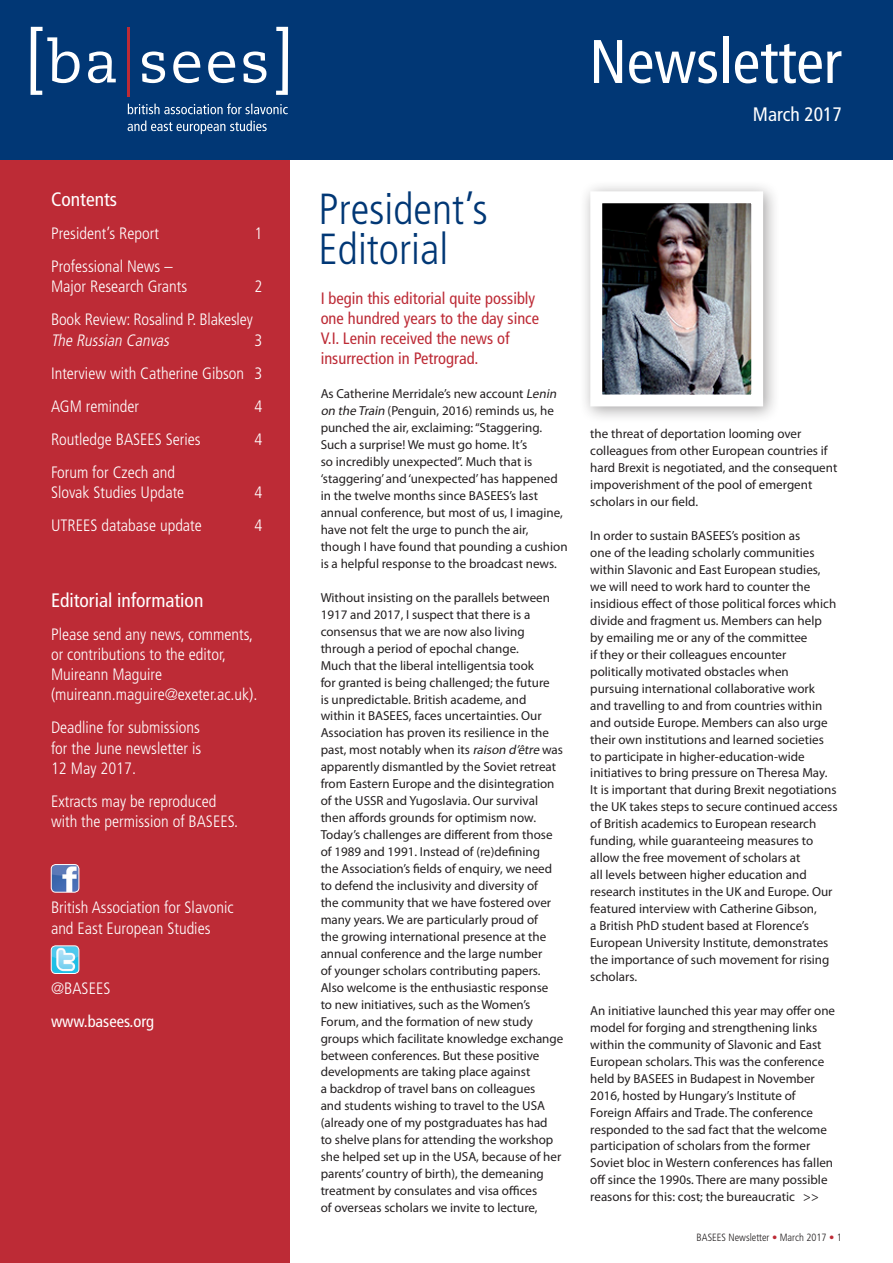
<style>
.page{position:relative;width:893px;height:1263px;background:#fff}
.page>*{position:absolute;margin:0;border:0;box-sizing:border-box;transform-origin:0 0}
.t1{font:condensed 61.5px "Frutiger";color:#fff}
.t2{font:300 condensed 43.5px/40.5px "Frutiger";color:#013775}
.t3{font:condensed 19.5px "Frutiger";color:#fff}
.t4{font:300 condensed 16.5px/20.2px "Frutiger";color:#fff}
.t5{font:condensed 16.5px/20.2px "Frutiger";color:#bd2b36}
.t6{font:italic 300 condensed 16.5px "Frutiger";color:#fff}
.t7{font:condensed 16.5px "Frutiger";color:#fff}
.t8{font:13.05px/17px "Myriad Pro";color:#231f20}
.t9{font:300 condensed 10.5px "Frutiger";color:#231f20}
.s1{font-style:italic}
.s2{color:#bd2b36}
</style>
<div class="page">
<div style="left:0;top:0;width:289px;height:1263px;background:#bd2b36"></div>
<div style="left:579px;top:180px;width:201px;height:244px;background:#231f20;opacity:.4"></div>
<img style="left:603px;top:204px;width:147px;height:189px">
<div style="left:590px;top:191px;width:173px;height:215px;border:12px solid #fff"></div>
<div style="left:0;top:0;width:893px;height:159px;background:#013775"></div>
<hr style="left:127px;top:27px;width:3px;height:69px;background:#bd2b36">
<svg style="left:31px;top:27px;width:235px;height:68px"></svg>
<svg style="left:276px;top:27px;width:12px;height:68px"></svg>
<svg style="left:128px;top:120px;width:139px;height:14px"></svg>
<svg style="left:128px;top:103px;width:160px;height:11px"></svg>
<img style="left:51px;top:865px;width:28px;height:27px">
<div style="left:51px;top:864px;width:28px;height:28px;border:1px solid #fff;border-radius:4px"></div>
<img style="left:51px;top:946px;width:28px;height:27px">
<div style="left:51px;top:945px;width:28px;height:29px;border:1px solid #fff;border-radius:4px"></div>
<h3 class="t3" style="left:51px;top:188px;width:68px">Contents</h3>
<p class="t4" style="left:51px;top:223px;width:109px">President’s Report</p>
<p class="t4" style="left:255px;top:223px;width:9px">1</p>
<p class="t4" style="left:51px;top:256px;width:138px">Professional News –<br>Major Research Grants</p>
<p class="t4" style="left:255px;top:277px;width:9px">2</p>
<p class="t4" style="left:51px;top:310px;width:203px">Book Review: Rosalind P. Blakesley</p>
<p class="t6" style="left:51px;top:330px;width:123px">The Russian Canvas</p>
<p class="t4" style="left:51px;top:324px;width:213px;line-height:33px;text-align:justify;text-indent:204px">3<br>Interview with Catherine Gibson 3<br>AGM reminder</p>
<p class="t4" style="left:255px;top:396px;width:9px">4</p>
<p class="t4" style="left:51px;top:429px;width:151px">Routledge BASEES Series</p>
<p class="t4" style="left:255px;top:429px;width:9px">4</p>
<p class="t4" style="left:51px;top:462px;width:135px">Forum for Czech and<br>Slovak Studies Update</p>
<p class="t4" style="left:255px;top:482px;width:9px">4</p>
<p class="t4" style="left:51px;top:515px;width:152px">UTREES database update</p>
<p class="t4" style="left:255px;top:515px;width:9px">4</p>
<h3 class="t3" style="left:51px;top:588px;width:154px">Editorial information</h3>
<p class="t4" style="left:51px;top:624px;width:208px">Please send any news, comments, or contributions to the editor,<br>Muireann Maguire (muireann.maguire@exeter.ac.uk).</p>
<p class="t4" style="left:51px;top:718px;width:152px;text-align:justify">Deadline for submissions for the June newsletter is 12 May 2017.</p>
<p class="t4" style="left:51px;top:791px;width:189px">Extracts may be reproduced with the permission of BASEES.</p>
<p class="t4" style="left:51px;top:898px;width:184px">British Association for Slavonic and East European Studies</p>
<p class="t4" style="left:51px;top:979px;width:61px">@BASEES</p>
<p class="t7" style="left:51px;top:1012px;width:105px">www.basees.org</p>
<h1 class="t1" style="left:589px;top:26px;width:254px">Newsletter</h1>
<h3 class="t3" style="left:753px;top:103px;width:91px">March 2017</h3>
<h2 class="t2" style="left:319px;top:189px;width:171px">President’s<br>Editorial</h2>
<p class="t5" style="left:321px;top:288px;width:220px">I begin this editorial quite possibly one hundred years to the day since<br>V.I. Lenin received the news of insurrection in Petrograd.</p>
<p class="t8" style="left:321px;top:385px;width:248px">As Catherine Merridale’s new account <span class="s1">Lenin on the Train</span> (Penguin, 2016) reminds us, he punched the air, exclaiming: “Staggering.<br>Such a surprise! We must go home. It’s<br>so incredibly unexpected”. Much that is ‘staggering’ and ‘unexpected’ has happened in the twelve months since BASEES’s last annual conference, but most of us, I imagine, have not felt the urge to punch the air, though I have found that pounding a cushion is a helpful response to the broadcast news.</p>
<p class="t8" style="left:321px;top:589px;width:244px">Without insisting on the parallels between 1917 and 2017, I suspect that there is a consensus that we are now also living through a period of epochal change.<br>Much that the liberal intelligentsia took<br>for granted is being challenged; the future<br>is unpredictable. British academe, and within it BASEES, faces uncertainties. Our Association has proven its resilience in the past, most notably when its <span class="s1">raison d’être</span> was apparently dismantled by the Soviet retreat from Eastern Europe and the disintegration of the USSR and Yugoslavia. Our survival then affords grounds for optimism now.<br>Today’s challenges are different from those of 1989 and 1991. Instead of (re)defining<br>the Association’s fields of enquiry, we need to defend the inclusivity and diversity of<br>the community that we have fostered over many years. We are particularly proud of<br>the growing international presence at the annual conference and the large number<br>of younger scholars contributing papers.<br>Also welcome is the enthusiastic response<br>to new initiatives, such as the Women’s Forum, and the formation of new study groups which facilitate knowledge exchange between conferences. But these positive developments are taking place against<br>a backdrop of travel bans on colleagues<br>and students wishing to travel to the USA (already one of my postgraduates has had<br>to shelve plans for attending the workshop she helped set up in the USA, because of her parents’ country of birth), the demeaning treatment by consulates and visa offices<br>of overseas scholars we invite to lecture,</p>
<p class="t8" style="left:590px;top:425px;width:248px">the threat of deportation looming over colleagues from other European countries if hard Brexit is negotiated, and the consequent impoverishment of the pool of emergent scholars in our field.</p>
<p class="t8" style="left:590px;top:527px;width:249px">In order to sustain BASEES’s position as<br>one of the leading scholarly communities within Slavonic and East European studies, we will need to work hard to counter the insidious effect of those political forces which divide and fragment us. Members can help by emailing me or any of the committee<br>if they or their colleagues encounter politically motivated obstacles when pursuing international collaborative work and travelling to and from countries within and outside Europe. Members can also urge their own institutions and learned societies to participate in higher-education-wide initiatives to bring pressure on Theresa May.<br>It is important that during Brexit negotiations the UK takes steps to secure continued access of British academics to European research funding, while guaranteeing measures to allow the free movement of scholars at<br>all levels between higher education and research institutes in the UK and Europe. Our featured interview with Catherine Gibson,<br>a British PhD student based at Florence’s European University Institute, demonstrates the importance of such movement for rising scholars.</p>
<p class="t8" style="left:590px;top:1002px;width:246px">An initiative launched this year may offer one model for forging and strengthening links within the community of Slavonic and East European scholars. This was the conference held by BASEES in Budapest in November 2016, hosted by Hungary’s Institute of Foreign Affairs and Trade. The conference responded to the sad fact that the welcome participation of scholars from the former Soviet bloc in Western conferences has fallen off since the 1990s. There are many possible reasons for this: cost; the bureaucratic &gt;&gt;</p>
<p class="t9" style="left:697px;top:1231px;width:147px">BASEES Newsletter <span class="s2">•</span> March 2017 <span class="s2">•</span> 1</p>
</div>
